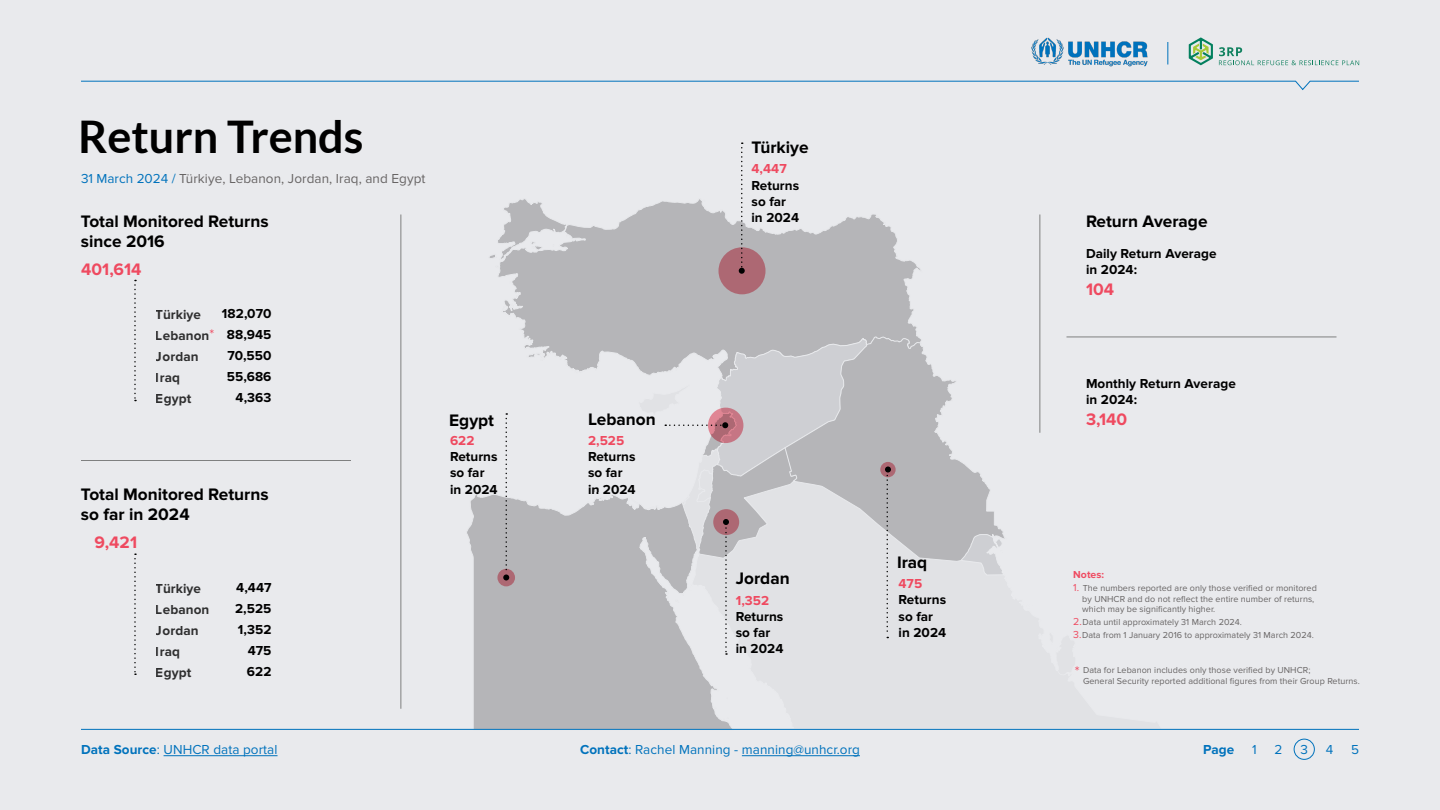
<style>
.page{position:relative;width:1440px;height:810px;background:#e9eaed}
.page>*{position:absolute;margin:0;border:0;box-sizing:border-box;transform-origin:0 0}
.t1{font:700 45px "Lato";color:#000}
.t2{font:700 17.25px/20.7px "Proxima Nova";color:#000}
.t3{font:700 17.25px "Proxima Nova";letter-spacing:.005em;color:#ef4a60}
.t4{font:14.25px "Proxima Nova";color:#ef4b61}
.t5{font:700 13.5px/21px "Proxima Nova";letter-spacing:.005em;color:#000}
.t6{font:13.5px "Proxima Nova";letter-spacing:.005em;color:#0072bc}
.t7{font:13.5px "Proxima Nova";letter-spacing:.005em;color:#676464}
.t8{font:700 13.5px "Proxima Nova";letter-spacing:.005em;color:#ef4a60}
.t9{font:700 13.5px "Proxima Nova";color:#0072bc}
.t10{font:10.5px "Myriad Pro";color:#000}
.t11{font:700 10.5px "Proxima Nova";letter-spacing:.005em;color:#ef4b61}
.t12{font:9px/10.8px "Proxima Nova";letter-spacing:.005em;color:#676464}
.s1{color:#0072bc}
.s2{font-weight:400;font-size:14.25px;color:#ef4b61}
.s3{font-size:10.5px;color:#ef4b61}
.s4{font-weight:700}
</style>
<div class="page">
<svg style="left:980px;top:562px;width:23px;height:13px"></svg>
<svg style="left:489px;top:199px;width:431px;height:172px"></svg>
<svg style="left:784px;top:336px;width:221px;height:226px"></svg>
<svg style="left:466px;top:494px;width:268px;height:235px;background:#bababd"></svg>
<svg style="left:81px;top:80px;width:1278px;height:11px"></svg>
<hr style="left:164px;top:756px;width:114px;height:1px;background:#0072bc">
<hr style="left:81px;top:729px;width:1278px;height:1px;background:#0072bc">
<div style="left:1294px;top:739px;width:21px;height:21px;border:1px solid #0072bc;border-radius:50%"></div>
<hr style="left:400px;top:214px;width:1px;height:495px;background:#7f8080">
<hr style="left:1040px;top:214px;width:1px;height:219px;background:#7f8080">
<hr style="left:81px;top:460px;width:270px;height:1px;background:#7f8080">
<hr style="left:1066px;top:337px;width:270px;height:1px;background:#7f8080">
<svg style="left:134px;top:280px;width:2px;height:121px"></svg>
<svg style="left:134px;top:554px;width:2px;height:121px"></svg>
<svg style="left:739px;top:142px;width:6px;height:105px"></svg>
<svg style="left:885px;top:477px;width:6px;height:161px"></svg>
<svg style="left:718px;top:247px;width:48px;height:47px;background:#a96873"></svg>
<svg style="left:880px;top:462px;width:16px;height:15px"></svg>
<svg style="left:497px;top:569px;width:18px;height:17px"></svg>
<svg style="left:638px;top:338px;width:230px;height:317px"></svg>
<svg style="left:503px;top:413px;width:6px;height:167px"></svg>
<hr style="left:742px;top:756px;width:118px;height:1px;background:#0072bc">
<svg style="left:1168px;top:42px;width:1px;height:22px"></svg>
<img style="left:1017px;top:37px;width:146px;height:44px">
<svg style="left:1189px;top:38px;width:24px;height:27px"></svg>
<svg style="left:1219px;top:47px;width:140px;height:18px"></svg>
<h1 class="t1" style="left:78px;top:111px;width:287px">Return Trends</h1>
<h3 class="t7" style="left:81px;top:171px;width:346px"><span class="s1">31 March 2024 /</span> Türkiye, Lebanon, Jordan, Iraq, and Egypt</h3>
<h2 class="t2" style="left:81px;top:211px;width:189px">Total Monitored Returns since 2016</h2>
<h2 class="t3" style="left:81px;top:259px;width:62px">401,614</h2>
<h3 class="t5" style="left:156px;top:304px;width:60px">Türkiye<br>Lebanon<span class="s2">*<br></span>Jordan<br>Iraq<br>Egypt</h3>
<h3 class="t5" style="left:222px;top:303px;width:51px;text-align:right">182,070<br>88,945<br>70,550<br>55,686<br>4,363</h3>
<h2 class="t2" style="left:81px;top:484px;width:189px">Total Monitored Returns so far in 2024</h2>
<h2 class="t3" style="left:94px;top:533px;width:44px">9,421</h2>
<h3 class="t5" style="left:156px;top:578px;width:55px">Türkiye<br>Lebanon<br>Jordan<br>Iraq<br>Egypt</h3>
<h3 class="t5" style="left:235px;top:577px;width:38px;text-align:right">4,447<br>2,525<br>1,352<br>475<br>622</h3>
<h2 class="t2" style="left:449px;top:410px;width:46px">Egypt</h2>
<h3 class="t8" style="left:450px;top:433px;width:26px">622</h3>
<h3 class="t5" style="left:450px;top:449px;width:49px;line-height:16.2px">Returns so far in 2024</h3>
<h2 class="t2" style="left:588px;top:409px;width:69px">Lebanon</h2>
<h3 class="t8" style="left:588px;top:433px;width:38px">2,525</h3>
<h3 class="t5" style="left:588px;top:449px;width:49px;line-height:16.2px">Returns so far in 2024</h3>
<p class="t10" style="left:609px;top:481px;width:19px">TUR</p>
<h2 class="t2" style="left:752px;top:137px;width:59px">Türkiye</h2>
<h3 class="t8" style="left:752px;top:161px;width:37px">4,447</h3>
<h3 class="t5" style="left:752px;top:177px;width:49px;line-height:16.2px">Returns so far in 2024</h3>
<h2 class="t2" style="left:736px;top:569px;width:55px">Jordan</h2>
<p class="t10" style="left:773px;top:578px;width:16px">IRA</p>
<h3 class="t8" style="left:736px;top:592px;width:35px">1,352</h3>
<h3 class="t5" style="left:736px;top:609px;width:49px;line-height:16.2px">Returns so far in 2024</h3>
<h2 class="t2" style="left:897px;top:552px;width:32px">Iraq</h2>
<h3 class="t8" style="left:899px;top:576px;width:25px">475</h3>
<h3 class="t5" style="left:899px;top:592px;width:49px;line-height:16.2px">Returns so far in 2024</h3>
<h2 class="t2" style="left:1086px;top:211px;width:123px">Return Average</h2>
<h3 class="t5" style="left:1086px;top:246px;width:132px;line-height:16.2px">Daily Return Average in 2024:</h3>
<h2 class="t3" style="left:1086px;top:279px;width:30px">104</h2>
<h3 class="t5" style="left:1086px;top:376px;width:151px;line-height:16.2px">Monthly Return Average in 2024:</h3>
<h2 class="t3" style="left:1086px;top:409px;width:43px">3,140</h2>
<p class="t11" style="left:1073px;top:569px;width:32px">Notes:</p>
<p class="t12" style="left:1082px;top:583px;width:236px;text-indent:-9px"><span class="s3">1.</span> The numbers reported are only those verified or monitored by UNHCR and do not reflect the entire number of returns, which may be significantly higher.</p>
<p class="t12" style="left:1073px;top:616px;width:242px;line-height:12.6px"><span class="s3">2.</span>Data until approximately 31 March 2024.<br><span class="s3">3.</span>Data from 1 January 2016 to approximately 31 March 2024.</p>
<h3 class="t4" style="left:1075px;top:663px;width:6px">*</h3>
<p class="t12" style="left:1083px;top:665px;width:278px">Data for Lebanon includes only those verified by UNHCR;<br>General Security reported additional figures from their Group Returns.</p>
<h3 class="t6" style="left:81px;top:742px;width:198px"><span class="s4">Data Source</span>: UNHCR data portal</h3>
<h3 class="t9" style="left:1203px;top:742px;width:33px">Page</h3>
<h3 class="t6" style="left:1252px;top:742px;width:6px">1</h3>
<h3 class="t6" style="left:1275px;top:742px;width:9px">2</h3>
<h3 class="t6" style="left:1300px;top:742px;width:9px">3</h3>
<h3 class="t6" style="left:1326px;top:742px;width:9px">4</h3>
<h3 class="t6" style="left:1351px;top:742px;width:9px">5</h3>
<h3 class="t6" style="left:580px;top:742px;width:281px"><span class="s4">Contact</span>: Rachel Manning - manning@unhcr.org</h3>
</div>
